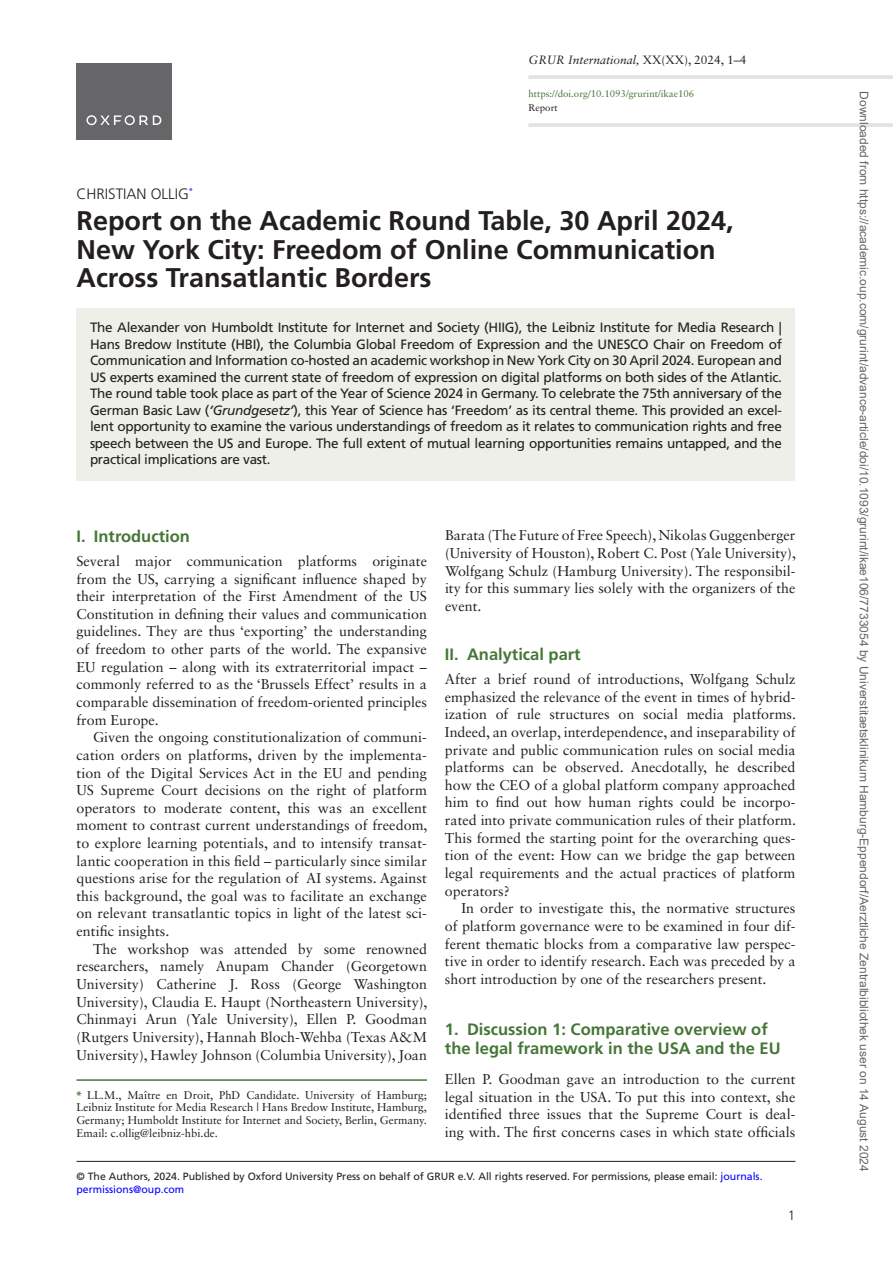
<style>
.page{position:relative;width:893px;height:1263px;background:#fff}
.page>*{position:absolute;margin:0;border:0;box-sizing:border-box;transform-origin:0 0}
.t1{font:700 27px/28.5px "Frutiger LT Std";color:#231f20}
.t2{font:700 16.5px/19.5px "Frutiger LT Std";color:#467637}
.Authors{font:300 15px "Frutiger LT Std";color:#231f20}
.TextInd{font:14.25px/17.7px "Sabon LT Std";color:#231f20;text-align:justify}
.Text{font:14.25px/17.7px "Sabon LT Std";color:#231f20;text-align:justify}
.Abstract{font:13.5px/16.5px "Frutiger LT Std";letter-spacing:-.02em;color:#231f20;text-align:justify}
.t3{font:300 13.5px "Frutiger LT Std";color:#231f20}
.t4{font:12px "Arial";color:#666}
.t5{font:italic 12px "Sabon LT Std";color:#231f20}
.Footnote{font:11.25px/12.8px "Sabon LT Std";color:#231f20;text-align:justify}
.CopyrightLine{font:10.5px/13.5px "Frutiger LT Std";color:#231f20}
.t6{font:9.75px "Sabon LT Std";color:#467637}
.t7{font:9.75px "Sabon LT Std";color:#231f20}
.s1{font-style:normal}
.s2{font-style:italic}
.s3{font-family:"Myriad Pro";font-weight:700;color:#467637}
.s4{color:#00f}
</style>
<div class="page">
<div style="left:76px;top:63px;width:96px;height:77px;background:#666669"></div>
<svg style="left:86px;top:115px;width:75px;height:10px"></svg>
<hr style="left:76px;top:1161px;width:719px;height:1px;background:#1d1e1f">
<div style="left:76px;top:309px;width:719px;height:172px;background:#eeefe8"></div>
<hr style="left:76px;top:1079px;width:351px;height:2px;background:#467637">
<hr style="left:528px;top:75px;width:365px;height:4px;background:#e3e3e3">
<hr style="left:528px;top:123px;width:365px;height:4px;background:#e3e3e3">
<p class="t5" style="left:528px;top:53px;width:220px">GRUR International, <span class="s1">XX(XX), 2024, 1–4</span></p>
<p class="t6" style="left:528px;top:88px;width:167px">https://doi.org/10.1093/grurint/ikae106</p>
<p class="t7" style="left:528px;top:102px;width:31px">Report</p>
<p class="Authors" style="left:76px;top:185px;width:118px">CHRISTIAN OLLIG<sup>*</sup></p>
<h1 class="t1" style="left:76px;top:207px;width:659px">Report on the Academic Round Table, 30 April 2024,<br>New York City: Freedom of Online Communication<br>Across Transatlantic Borders</h1>
<p class="Abstract" style="left:90px;top:319px;width:693px">The Alexander von Humboldt Institute for Internet and Society (HIIG), the Leibniz Institute for Media Research | Hans Bredow Institute (HBI), the Columbia Global Freedom of Expression and the UNESCO Chair on Freedom of Communication and Information co-hosted an academic workshop in New York City on 30 April 2024. European and US experts examined the current state of freedom of expression on digital platforms on both sides of the Atlantic.<br>The round table took place as part of the Year of Science 2024 in Germany. To celebrate the 75th anniversary of the German Basic Law (<span class="s2">‘Grundgesetz’</span>), this Year of Science has ‘Freedom’ as its central theme. This provided an excel&shy;lent opportunity to examine the various understandings of freedom as it relates to communication rights and free speech between the US and Europe. The full extent of mutual learning opportunities remains untapped, and the practical implications are vast.</p>
<h2 class="t2" style="left:76px;top:527px;width:115px">I. Introduction</h2>
<p class="Text" style="left:76px;top:552px;width:352px">Several major communication platforms originate from the US, carrying a significant influence shaped by their interpretation of the First Amendment of the US Constitution in defining their values and communication guidelines. They are thus ‘exporting’ the understanding of freedom to other parts of the world. The expansive EU regulation – along with its extraterritorial impact – commonly referred to as the ‘Brussels Effect’ results in a comparable dissemination of freedom-oriented principles from Europe.</p>
<p class="TextInd" style="left:76px;top:728px;width:353px;text-indent:17px">Given the ongoing constitutionalization of communi&shy;cation orders on platforms, driven by the implementa&shy;tion of the Digital Services Act in the EU and pending US Supreme Court decisions on the right of platform operators to moderate content, this was an excellent moment to contrast current understandings of freedom, to explore learning potentials, and to intensify transat&shy;lantic cooperation in this field – particularly since similar questions arise for the regulation of AI systems. Against this background, the goal was to facilitate an exchange on relevant transatlantic topics in light of the latest sci&shy;entific insights.</p>
<p class="TextInd" style="left:76px;top:940px;width:352px;text-indent:17px">The workshop was attended by some renowned researchers, namely Anupam Chander (Georgetown University) Catherine J. Ross (George Washington University), Claudia E. Haupt (Northeastern University), Chinmayi Arun (Yale University), Ellen P. Goodman (Rutgers University), Hannah Bloch-Wehba (Texas A&amp;M University), Hawley Johnson (Columbia University), Joan</p>
<p class="Footnote" style="left:76px;top:1088px;width:352px"><span class="s3">*</span> LL.M., Maître en Droit, PhD Candidate. University of Hamburg; Leibniz Institute for Media Research | Hans Bredow Institute, Hamburg, Germany; Humboldt Institute for Internet and Society, Berlin, Germany.<br>Email: c.ollig@leibniz-hbi.de.</p>
<p class="TextInd" style="left:445px;top:526px;width:352px">Barata (The Future of Free Speech), Nikolas Guggenberger (University of Houston), Robert C. Post (Yale University), Wolfgang Schulz (Hamburg University). The responsibil&shy;ity for this summary lies solely with the organizers of the event.</p>
<h2 class="t2" style="left:445px;top:645px;width:137px">II. Analytical part</h2>
<p class="Text" style="left:445px;top:670px;width:353px">After a brief round of introductions, Wolfgang Schulz emphasized the relevance of the event in times of hybrid&shy;ization of rule structures on social media platforms.<br>Indeed, an overlap, interdependence, and inseparability of private and public communication rules on social media platforms can be observed. Anecdotally, he described how the CEO of a global platform company approached him to find out how human rights could be incorpo&shy;rated into private communication rules of their platform.<br>This formed the starting point for the overarching ques&shy;tion of the event: How can we bridge the gap between legal requirements and the actual practices of platform operators?</p>
<p class="TextInd" style="left:445px;top:899px;width:352px;text-indent:17px">In order to investigate this, the normative structures of platform governance were to be examined in four dif&shy;ferent thematic blocks from a comparative law perspec&shy;tive in order to identify research. Each was preceded by a short introduction by one of the researchers present.</p>
<h3 class="t2" style="left:445px;top:1019px;width:337px">1. Discussion 1: Comparative overview of the legal framework in the USA and the EU</h3>
<p class="Text" style="left:445px;top:1070px;width:352px">Ellen P. Goodman gave an introduction to the current legal situation in the USA. To put this into context, she identified three issues that the Supreme Court is deal&shy;ing with. The first concerns cases in which state officials</p>
<p class="CopyrightLine" style="left:76px;top:1169px;width:688px">© The Authors, 2024. Published by Oxford University Press on behalf of GRUR e.V. All rights reserved. For permissions, please email: <span class="s4">journals. permissions@oup.com</span></p>
<p class="t3" style="left:788px;top:1208px;width:9px">1</p>
<p class="t4" style="left:868px;top:91px;width:1081px;rotate:90deg">Downloaded from https://academic.oup.com/grurint/advance-article/doi/10.1093/grurint/ikae106/7733054 by Universtitaetsklinikum Hamburg-Eppendorf/Aerztliche Zentralbibliothek user on 14 August 2024</p>
</div>
